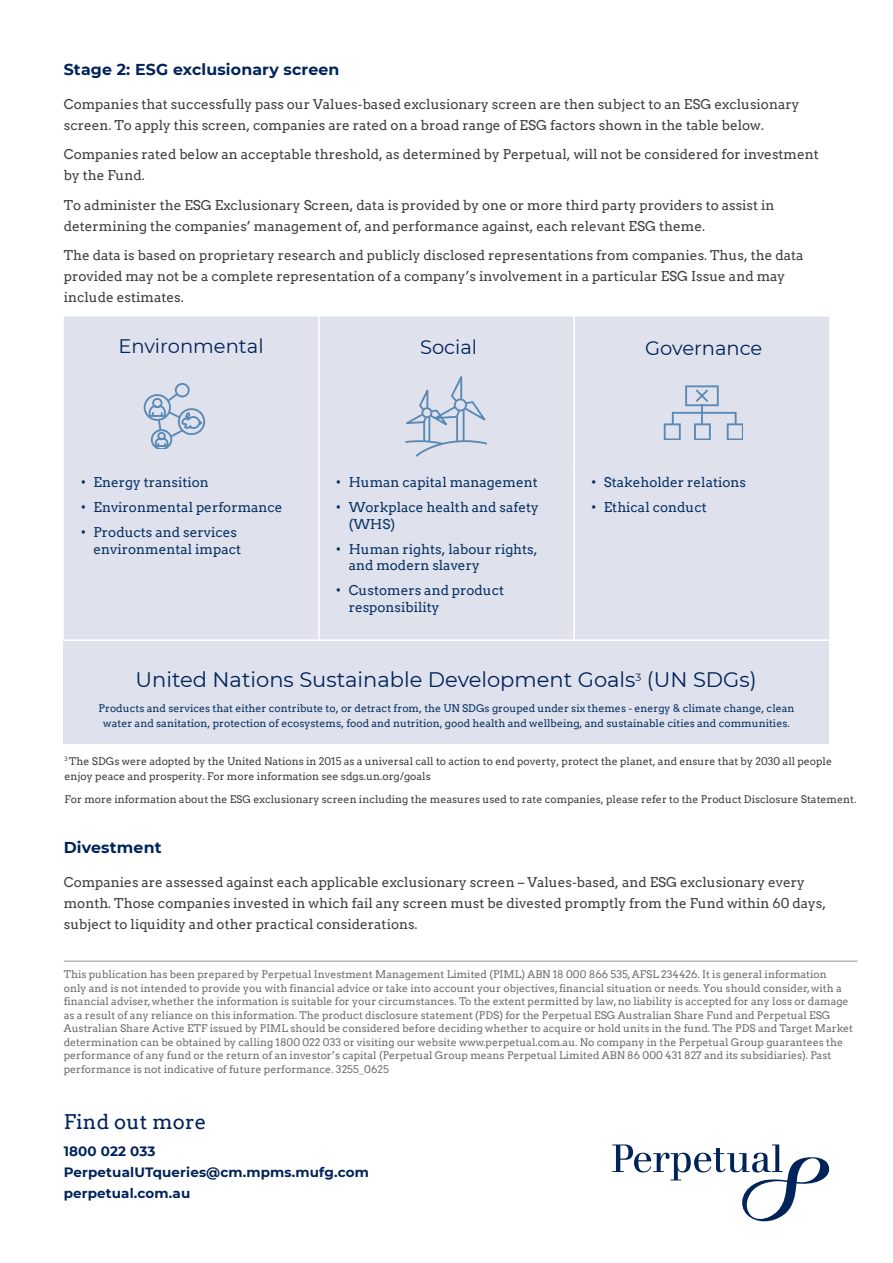
<style>
.page{position:relative;width:893px;height:1263px;background:#fff}
.page>*{position:absolute;margin:0;border:0;box-sizing:border-box;transform-origin:0 0}
.t1{font:21px "Montserrat";color:#002359}
.t2{font:20.25px "Arvo";letter-spacing:.01em;color:#002359}
.t3{font:19.5px "Montserrat";color:#002359}
.t4{font:700 15.75px "Montserrat";letter-spacing:.01em;color:#002359}
.t5{font:13.5px/21px "Arvo";color:#3e3e3f}
.t6{font:13.5px/16.5px "Arvo";color:#073264}
.t7{font:700 13.5px/21px "Montserrat";letter-spacing:.01em;color:#002359}
.t8{font:10.5px/13.5px "Arvo";color:#6c6d70}
.t9{font:10.5px/15px "Arvo";color:#3e3e3f}
.t10{font:10.5px/15px "Arvo";color:#073264;text-align:center}
</style>
<div class="page">
<hr style="left:64px;top:961px;width:793px;height:1px;background:#939598">
<svg style="left:612px;top:1144px;width:218px;height:77px"></svg>
<div style="left:64px;top:317px;width:765px;height:322px;background:#dfe1ec"></div>
<hr style="left:318px;top:317px;width:2px;height:151px;background:#fff">
<hr style="left:573px;top:317px;width:2px;height:151px;background:#fff">
<hr style="left:318px;top:468px;width:2px;height:171px;background:#fff">
<hr style="left:573px;top:468px;width:2px;height:171px;background:#fff">
<svg style="left:664px;top:385px;width:78px;height:54px;background:#c9d3e3"></svg>
<svg style="left:144px;top:391px;width:62px;height:58px;background:#bfccdf"></svg>
<div style="left:175px;top:383px;width:15px;height:14px;border:2px solid #598ab5;border-radius:50%"></div>
<svg style="left:405px;top:376px;width:82px;height:80px;background:#ccd4e4"></svg>
<div style="left:454px;top:398px;width:13px;height:13px;border:2px solid #598ab5;border-radius:50%"></div>
<div style="left:64px;top:642px;width:765px;height:102px;background:#dfe1ec"></div>
<h3 class="t4" style="left:64px;top:58px;width:277px">Stage 2: ESG exclusionary screen</h3>
<p class="t5" style="left:64px;top:93px;width:737px">Companies that successfully pass our Values-based exclusionary screen are then subject to an ESG exclusionary screen. To apply this screen, companies are rated on a broad range of ESG factors shown in the table below.</p>
<p class="t5" style="left:64px;top:144px;width:757px">Companies rated below an acceptable threshold, as determined by Perpetual, will not be considered for investment by the Fund.</p>
<p class="t5" style="left:64px;top:194px;width:712px">To administer the ESG Exclusionary Screen, data is provided by one or more third party providers to assist in determining the companies’ management of, and performance against, each relevant ESG theme.</p>
<p class="t5" style="left:64px;top:245px;width:741px">The data is based on proprietary research and publicly disclosed representations from companies. Thus, the data provided may not be a complete representation of a company’s involvement in a particular ESG Issue and may include estimates.</p>
<h3 class="t3" style="left:118px;top:333px;width:147px">Environmental</h3>
<h3 class="t3" style="left:420px;top:334px;width:59px">Social</h3>
<h3 class="t3" style="left:645px;top:334px;width:119px">Governance</h3>
<p class="t6" style="left:81px;top:474px;width:129px">• Energy transition</p>
<p class="t6" style="left:81px;top:499px;width:203px">• Environmental performance</p>
<p class="t6" style="left:94px;top:524px;width:149px;text-indent:-13px">• Products and services environmental impact</p>
<p class="t6" style="left:336px;top:474px;width:203px">• Human capital management</p>
<p class="t6" style="left:349px;top:499px;width:192px;text-indent:-13px">• Workplace health and safety (WHS)</p>
<p class="t6" style="left:349px;top:541px;width:190px;text-indent:-13px">• Human rights, labour rights, and modern slavery</p>
<p class="t6" style="left:349px;top:582px;width:157px;text-indent:-13px">• Customers and product responsibility</p>
<p class="t6" style="left:591px;top:474px;width:156px">• Stakeholder relations</p>
<p class="t6" style="left:591px;top:499px;width:117px">• Ethical conduct</p>
<h1 class="t1" style="left:135px;top:665px;width:623px">United Nations Sustainable Development Goals<sup>3</sup> (UN SDGs)</h1>
<p class="t10" style="left:99px;top:700px;width:697px">Products and services that either contribute to, or detract from, the UN SDGs grouped under six themes - energy &amp; climate change, clean water and sanitation, protection of ecosystems, food and nutrition, good health and wellbeing, and sustainable cities and communities.</p>
<p class="t9" style="left:65px;top:753px;width:769px"><sup>3</sup> The SDGs were adopted by the United Nations in 2015 as a universal call to action to end poverty, protect the planet, and ensure that by 2030 all people enjoy peace and prosperity. For more information see sdgs.un.org/goals</p>
<p class="t9" style="left:65px;top:792px;width:793px">For more information about the ESG exclusionary screen including the measures used to rate companies, please refer to the Product Disclosure Statement.</p>
<h3 class="t4" style="left:64px;top:836px;width:99px">Divestment</h3>
<p class="t5" style="left:64px;top:871px;width:764px">Companies are assessed against each applicable exclusionary screen – Values-based, and ESG exclusionary every month. Those companies invested in which fail any screen must be divested promptly from the Fund within 60 days, subject to liquidity and other practical considerations.</p>
<p class="t8" style="left:64px;top:968px;width:791px">This publication has been prepared by Perpetual Investment Management Limited (PIML) ABN 18 000 866 535, AFSL 234426. It is general information<br>only and is not intended to provide you with financial advice or take into account your objectives, financial situation or needs. You should consider, with a financial adviser, whether the information is suitable for your circumstances. To the extent permitted by law, no liability is accepted for any loss or damage as a result of any reliance on this information. The product disclosure statement (PDS) for the Perpetual ESG Australian Share Fund and Perpetual ESG Australian Share Active ETF issued by PIML should be considered before deciding whether to acquire or hold units in the fund. The PDS and Target Market determination can be obtained by calling 1800 022 033 or visiting our website www.perpetual.com.au. No company in the Perpetual Group guarantees the performance of any fund or the return of an investor’s capital (Perpetual Group means Perpetual Limited ABN 86 000 431 827 and its subsidiaries). Past performance is not indicative of future performance. 3255_0625</p>
<h2 class="t2" style="left:64px;top:1109px;width:144px">Find out more</h2>
<p class="t7" style="left:64px;top:1140px;width:307px">1800 022 033<br>PerpetualUTqueries@cm.mpms.mufg.com perpetual.com.au</p>
</div>
